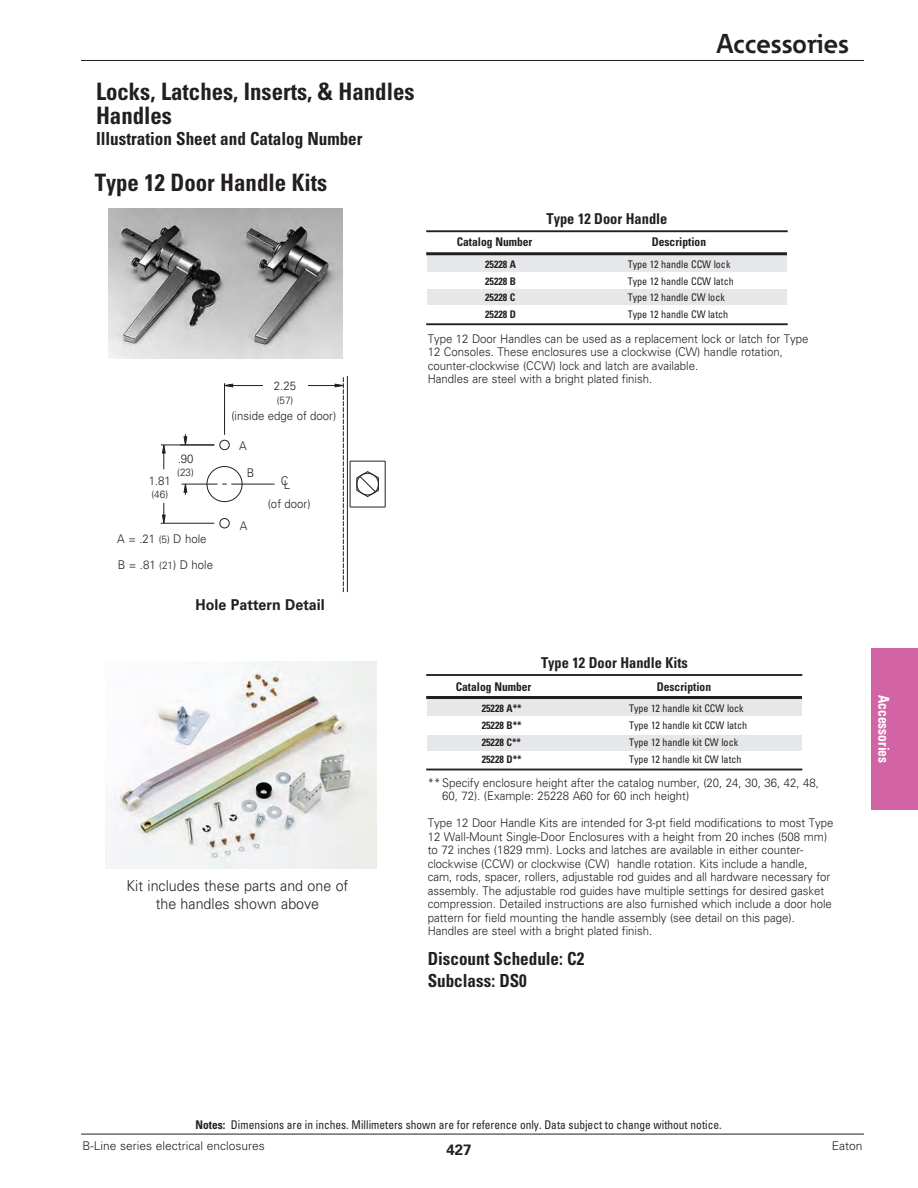
<style>
.page{position:relative;width:918px;height:1188px;background:#fff}
.page>*{position:absolute;margin:0;border:0;box-sizing:border-box;transform-origin:0 0}
.t1{font:700 27px "Eaton";color:#231f20}
.t2{font:700 condensed 24px/24px "Univers LT Std";color:#231f20;scale:.95 1}
.t3{font:700 condensed 18px/21.6px "Univers LT Std";color:#231f20;scale:.95 1}
.t4{font:300 15px/18px "Univers LT Std";color:#231f20;text-align:center;scale:.95 1}
.t5{font:700 condensed 15px "Univers LT Std";color:#231f20;scale:.96 1}
.t6{font:700 15px "Univers LT Std";color:#231f20;scale:.95 1}
.t7{font:700 condensed 15px "Univers LT Std";color:#fff;scale:.9 1}
.t8{font:700 15px "Univers LT Std";color:#231f20}
.t9{font:300 12px/13.5px "Univers LT Std";color:#231f20;scale:.95 1}
.t10{font:condensed 12px "Univers LT Std";color:#231f20;scale:.95 1}
.t11{font:700 condensed 12px "Univers LT Std";color:#231f20;scale:.96 1}
.t12{font:300 12px "Univers LT Std";color:#231f20}
.t13{font:condensed 10.5px "Univers LT Std";color:#231f20;scale:.96 1}
.t14{font:700 condensed 10.5px "Univers LT Std";color:#231f20;scale:.96 1}
.t15{font:300 10.5px "Univers LT Std";color:#231f20;scale:.95 1}
.s1{font-size:10.5px}
.s2{font-weight:700}
</style>
<div class="page">
<div style="left:427px;top:698px;width:375px;height:18px;background:#e6e7e9"></div>
<div style="left:427px;top:735px;width:375px;height:16px;background:#e6e7e9"></div>
<div style="left:427px;top:254px;width:360px;height:18px;background:#e6e7e9"></div>
<div style="left:427px;top:290px;width:360px;height:15px;background:#e6e7e9"></div>
<hr style="left:426px;top:252px;width:361px;height:3px;background:#231f20">
<hr style="left:426px;top:230px;width:362px;height:2px;background:#231f20">
<hr style="left:426px;top:696px;width:376px;height:3px;background:#231f20">
<hr style="left:426px;top:674px;width:376px;height:2px;background:#231f20">
<hr style="left:426px;top:323px;width:362px;height:2px;background:#231f20">
<hr style="left:426px;top:769px;width:376px;height:1px;background:#231f20">
<img style="left:108px;top:209px;width:234px;height:150px">
<hr style="left:347px;top:376px;width:1px;height:216px;background:#231f20">
<hr style="left:224px;top:383px;width:1px;height:52px;background:#231f20">
<hr style="left:300px;top:385px;width:38px;height:1px;background:#231f20">
<hr style="left:230px;top:385px;width:38px;height:1px;background:#231f20">
<hr style="left:231px;top:484px;width:43px;height:1px;background:#231f20">
<svg style="left:356px;top:471px;width:23px;height:26px"></svg>
<div style="left:357px;top:473px;width:22px;height:22px;border:1px solid #231f20;border-radius:50%"></div>
<hr style="left:350px;top:461px;width:35px;height:1px;background:#231f20">
<hr style="left:350px;top:507px;width:35px;height:1px;background:#231f20">
<hr style="left:350px;top:461px;width:1px;height:46px;background:#231f20">
<hr style="left:385px;top:461px;width:1px;height:46px;background:#231f20">
<hr style="left:182px;top:484px;width:35px;height:1px;background:#231f20">
<hr style="left:161px;top:445px;width:53px;height:1px;background:#231f20">
<hr style="left:161px;top:523px;width:53px;height:1px;background:#231f20">
<svg style="left:225px;top:384px;width:8px;height:3px"></svg>
<svg style="left:335px;top:377px;width:9px;height:215px"></svg>
<svg style="left:162px;top:503px;width:4px;height:21px"></svg>
<svg style="left:162px;top:444px;width:4px;height:25px"></svg>
<svg style="left:184px;top:434px;width:3px;height:12px"></svg>
<svg style="left:184px;top:483px;width:3px;height:12px"></svg>
<div style="left:220px;top:440px;width:10px;height:10px;border:1px solid #231f20;border-radius:50%"></div>
<div style="left:207px;top:466px;width:35px;height:36px;border:1px solid #231f20;border-radius:50%"></div>
<div style="left:220px;top:518px;width:10px;height:10px;border:1px solid #231f20;border-radius:50%"></div>
<div style="left:263px;top:380px;width:44px;height:30px;background:#fff"></div>
<div style="left:230px;top:410px;width:109px;height:23px;background:#fff"></div>
<div style="left:871px;top:648px;width:47px;height:162px;background:#d264a6"></div>
<img style="left:105px;top:662px;width:271px;height:206px">
<hr style="left:81px;top:1134px;width:783px;height:1px;background:#231f20">
<hr style="left:81px;top:60px;width:783px;height:1px;background:#231f20">
<h2 class="t2" style="left:96px;top:81px;width:337px">Locks, Latches, Inserts, &amp; Handles<br>Handles</h2>
<h3 class="t3" style="left:96px;top:129px;width:282px">Illustration Sheet and Catalog Number</h3>
<h2 class="t2" style="left:95px;top:173px;width:246px">Type 12 Door Handle Kits</h2>
<p class="t9" style="left:274px;top:380px;width:25px">2.25</p>
<p class="t15" style="left:277px;top:396px;width:19px">(57)</p>
<p class="t9" style="left:231px;top:410px;width:112px">(inside edge of door)</p>
<p class="t9" style="left:149px;top:475px;width:25px">1.81</p>
<p class="t15" style="left:152px;top:491px;width:19px">(46)</p>
<p class="t9" style="left:178px;top:453px;width:18px">.90</p>
<p class="t15" style="left:177px;top:468px;width:19px">(23)</p>
<p class="t9" style="left:117px;top:527px;width:102px;line-height:25.5px">A = .21 <span class="s1">(5)</span> D hole<br>B = .81 <span class="s1">(21</span>) D hole</p>
<p class="t9" style="left:239px;top:441px;width:10px">A</p>
<p class="t9" style="left:247px;top:468px;width:10px">B</p>
<p class="t9" style="left:240px;top:520px;width:10px">A</p>
<p class="t9" style="left:281px;top:477px;width:11px">CL</p>
<p class="t9" style="left:268px;top:499px;width:47px">(of door)</p>
<p class="t6" style="left:196px;top:599px;width:137px">Hole Pattern Detail</p>
<h1 class="t1" style="left:716px;top:34px;width:134px">Accessories</h1>
<p class="t5" style="left:546px;top:214px;width:127px">Type 12 Door Handle</p>
<p class="t11" style="left:457px;top:238px;width:80px">Catalog Number</p>
<p class="t11" style="left:652px;top:238px;width:58px">Description</p>
<p class="t14" style="left:485px;top:260px;width:34px">25228 A</p>
<p class="t13" style="left:628px;top:260px;width:109px">Type 12 handle CCW lock</p>
<p class="t14" style="left:485px;top:277px;width:34px">25228 B</p>
<p class="t13" style="left:628px;top:277px;width:112px">Type 12 handle CCW latch</p>
<p class="t14" style="left:485px;top:294px;width:33px">25228 C</p>
<p class="t13" style="left:628px;top:294px;width:103px">Type 12 handle CW lock</p>
<p class="t14" style="left:485px;top:311px;width:34px">25228 D</p>
<p class="t13" style="left:628px;top:311px;width:106px">Type 12 handle CW latch</p>
<p class="t9" style="left:428px;top:333px;width:402px">Type 12 Door Handles can be used as a replacement lock or latch for Type 12 Consoles. These enclosures use a clockwise (CW) handle rotation, counter-clockwise (CCW) lock and latch are available.<br>Handles are steel with a bright plated finish.</p>
<p class="t4" style="left:127px;top:878px;width:235px">Kit includes these parts and one of the handles shown above</p>
<p class="t5" style="left:541px;top:657px;width:154px">Type 12 Door Handle Kits</p>
<p class="t11" style="left:456px;top:682px;width:80px">Catalog Number</p>
<p class="t11" style="left:657px;top:682px;width:58px">Description</p>
<p class="t14" style="left:482px;top:705px;width:43px">25228 A**</p>
<p class="t13" style="left:629px;top:705px;width:121px">Type 12 handle kit CCW lock</p>
<p class="t14" style="left:482px;top:721px;width:43px">25228 B**</p>
<p class="t13" style="left:629px;top:721px;width:125px">Type 12 handle kit CCW latch</p>
<p class="t14" style="left:482px;top:738px;width:43px">25228 C**</p>
<p class="t13" style="left:629px;top:738px;width:115px">Type 12 handle kit CW lock</p>
<p class="t14" style="left:482px;top:755px;width:43px">25228 D**</p>
<p class="t13" style="left:629px;top:755px;width:119px">Type 12 handle kit CW latch</p>
<p class="t9" style="left:442px;top:777px;width:398px;text-indent:-14px">** Specify enclosure height after the catalog number, (20, 24, 30, 36, 42, 48,<br>60, 72). (Example: 25228 A60 for 60 inch height)</p>
<p class="t9" style="left:428px;top:817px;width:429px">Type 12 Door Handle Kits are intended for 3-pt field modifications to most Type 12 Wall-Mount Single-Door Enclosures with a height from 20 inches (508 mm) to 72 inches (1829 mm). Locks and latches are available in either counter&shy;clockwise (CCW) or clockwise (CW) handle rotation. Kits include a handle, cam, rods, spacer, rollers, adjustable rod guides and all hardware necessary for assembly. The adjustable rod guides have multiple settings for desired gasket compression. Detailed instructions are also furnished which include a door hole pattern for field mounting the handle assembly (see detail on this page).<br>Handles are steel with a bright plated finish.</p>
<h3 class="t3" style="left:428px;top:950px;width:166px">Discount Schedule: C2<br>Subclass: DS0</h3>
<p class="t7" style="left:889px;top:695px;width:77px;rotate:90deg">Accessories</p>
<p class="t10" style="left:196px;top:1120px;width:555px"><span class="s2">Notes:</span> Dimensions are in inches. Millimeters shown are for reference only. Data subject to change without notice.</p>
<p class="t12" style="left:83px;top:1141px;width:184px">B-Line series electrical enclosures</p>
<p class="t12" style="left:832px;top:1141px;width:32px">Eaton</p>
<p class="t8" style="left:446px;top:1145px;width:27px">427</p>
</div>
